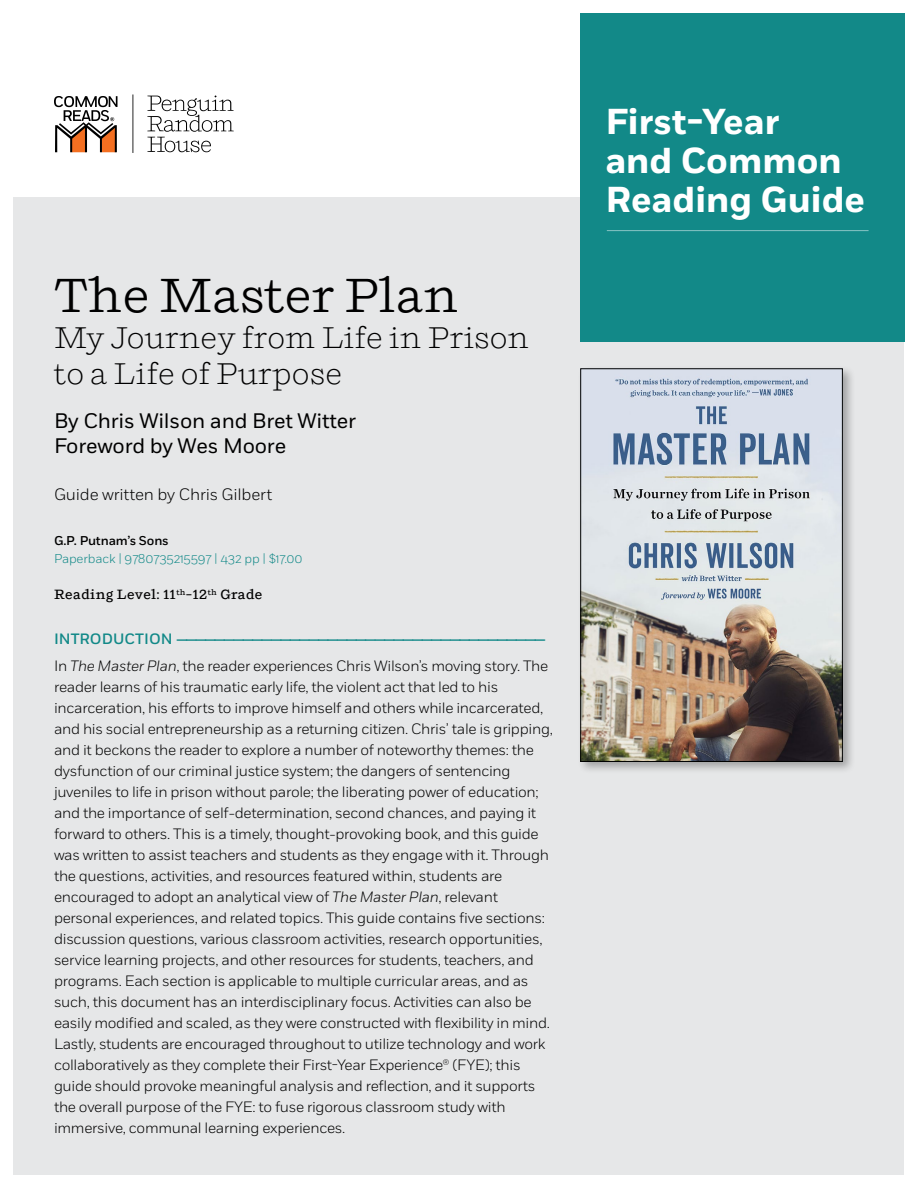
<style>
.page{position:relative;width:918px;height:1188px;background:#fff}
.page>*{position:absolute;margin:0;border:0;box-sizing:border-box;transform-origin:0 0}
.t1{font:48px "Shift";color:#000}
.t2{font:700 36px/39px "Fort";color:#fff}
.t3{font:300 30px/36px "Shift";color:#000}
.t4{font:21px/25.2px "Fort";letter-spacing:-.01em;color:#000}
.t5{font:300 16.5px "Fort";letter-spacing:-.01em;color:#000}
.t6{font:300 15px/21px "Fort";letter-spacing:-.02em;color:#000}
.t7{font:500 15px/27.8px "Fort";color:#128988}
.t8{font:500 13.5px "Shift";letter-spacing:.03em;color:#000}
.t9{font:300 12.75px "Fort";letter-spacing:-.01em;color:#128988}
.t10{font:500 12.75px "Fort";color:#000}
.s1{font-weight:300;color:#000}
.s2{font-weight:300;font-style:italic;color:#000}
.s3{font-style:italic}
</style>
<div class="page">
<div style="left:14px;top:197px;width:890px;height:977px;background:#e6e7e8"></div>
<div style="left:580px;top:14px;width:325px;height:328px;background:#128988"></div>
<hr style="left:607px;top:230px;width:262px;height:1px;background:#88c4c4">
<div style="left:577px;top:365px;width:279px;height:410px;background:#000;opacity:.3"></div>
<img style="left:582px;top:371px;width:259px;height:389px">
<div style="left:580px;top:369px;width:263px;height:393px;border:1px solid #000101"></div>
<svg style="left:132px;top:94px;width:102px;height:59px"></svg>
<svg style="left:54px;top:96px;width:63px;height:56px"></svg>
<h1 class="t1" style="left:54px;top:268px;width:406px">The Master Plan</h1>
<h3 class="t3" style="left:54px;top:320px;width:477px">My Journey from Life in Prison to a Life of Purpose</h3>
<h3 class="t4" style="left:54px;top:408px;width:304px">By Chris Wilson and Bret Witter<br>Foreword by Wes Moore</h3>
<p class="t5" style="left:54px;top:484px;width:220px">Guide written by Chris Gilbert</p>
<p class="t10" style="left:54px;top:532px;width:116px">G.P. Putnam’s Sons</p>
<p class="t9" style="left:54px;top:550px;width:250px">Paperback | 9780735215597 | 432 pp | $17.00</p>
<p class="t8" style="left:54px;top:587px;width:210px">Reading Level: 11<sup>th</sup>–12<sup>th</sup> Grade</p>
<p class="t7" style="left:54px;top:625px;width:496px">I n t r o d u c t i o n ———————————————————————————————————————<br><span class="s1">In</span> <span class="s2">The Master Plan</span><span class="s1">, the reader experiences Chris Wilson’s moving story. The</span></p>
<p class="t6" style="left:54px;top:677px;width:500px">reader learns of his traumatic early life, the violent act that led to his incarceration, his efforts to improve himself and others while incarcerated, and his social entrepreneurship as a returning citizen. Chris’ tale is gripping, and it beckons the reader to explore a number of noteworthy themes: the dysfunction of our criminal justice system; the dangers of sentencing juveniles to life in prison without parole; the liberating power of education; and the importance of self-determination, second chances, and paying it forward to others. This is a timely, thought-provoking book, and this guide was written to assist teachers and students as they engage with it. Through the questions, activities, and resources featured within, students are encouraged to adopt an analytical view of <span class="s3">The Master Plan</span>, relevant personal experiences, and related topics. This guide contains five sections: discussion questions, various classroom activities, research opportunities, service learning projects, and other resources for students, teachers, and programs. Each section is applicable to multiple curricular areas, and as such, this document has an interdisciplinary focus. Activities can also be easily modified and scaled, as they were constructed with flexibility in mind.<br>Lastly, students are encouraged throughout to utilize technology and work collaboratively as they complete their First-Year Experience® (FYE); this guide should provoke meaningful analysis and reflection, and it supports the overall purpose of the FYE: to fuse rigorous classroom study with immersive, communal learning experiences.</p>
<h2 class="t2" style="left:605px;top:103px;width:261px">First-Year<br>and Common<br>Reading Guide</h2>
</div>
